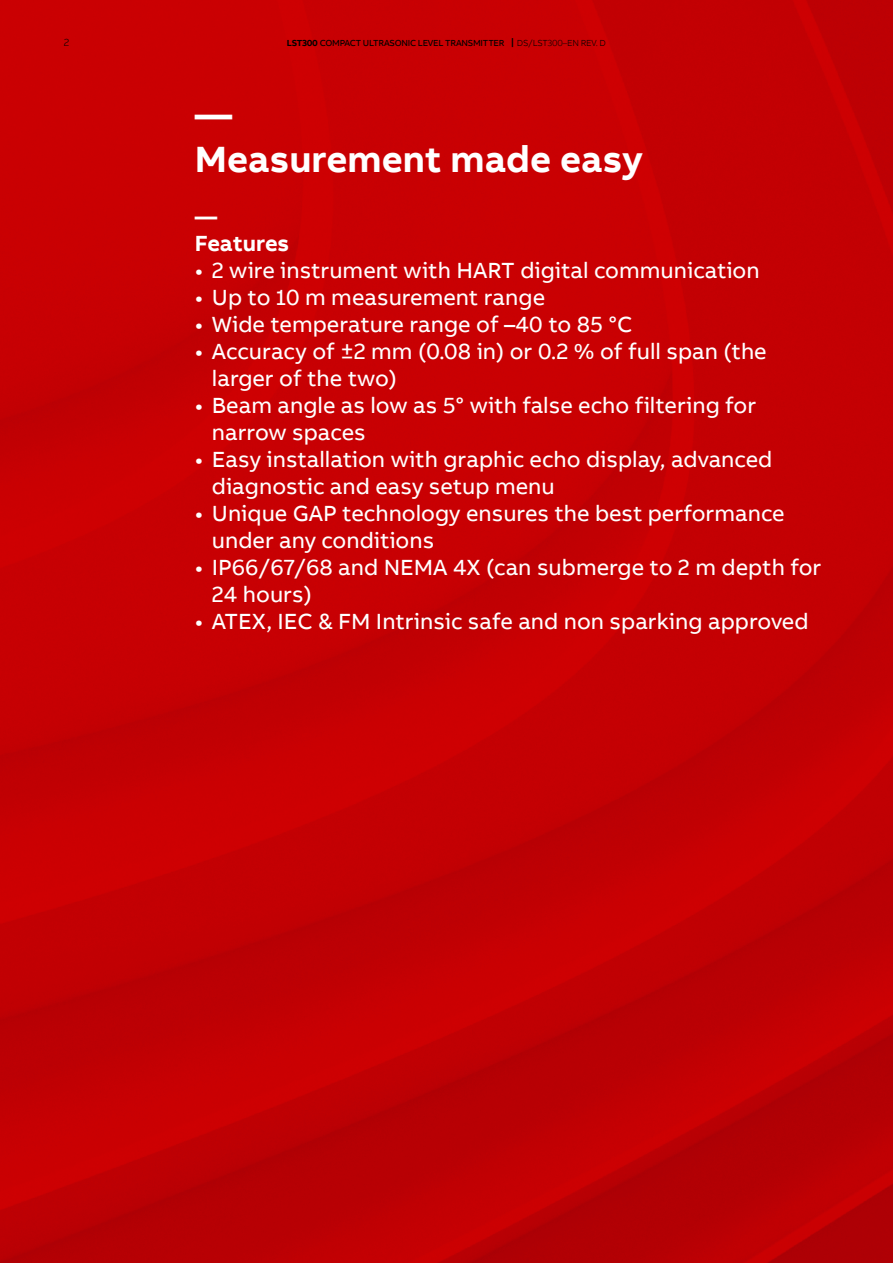
<style>
.page{position:relative;width:893px;height:1263px;background:#fff}
.page>*{position:absolute;margin:0;border:0;box-sizing:border-box;transform-origin:0 0}
.t1{font:700 37.5px/45px "AB Bvoice";color:#fff}
.t2{font:22.5px/27px "AB Bvoice";color:#fff}
.t3{font:700 22.5px/27px "AB Bvoice";color:#fff}
.t4{font:300 10.5px "AB Bvoice";color:#000}
.t5{font:9px "AB Bvoice";letter-spacing:-.025em;color:#000}
.s1{font-weight:700}
.s2{font-family:"AB Bvoice CNSG";font-weight:700}
.s3{font-weight:300}
.s4{font-family:"AB Bvoice CNSG"}
</style>
<div class="page">
<img style="left:0;top:0;width:893px;height:1263px">
<p class="t4" style="left:64px;top:36px;width:7px">2</p>
<p class="t5" style="left:287px;top:38px;width:321px"><span class="s1">LST300</span> COMPACT ULTRASONIC LEVEL TRANSMITTER<span class="s2">▕</span> <span class="s3">DS/LST300–EN REV. D</span></p>
<h1 class="t1" style="left:195px;top:92px;width:449px">—<br>Measurement made easy</h1>
<p class="t3" style="left:195px;top:203px;width:96px">—<br>Features</p>
<p class="t2" style="left:195px;top:257px;width:566px">• 2 wire instrument with HART digital communication</p>
<p class="t2" style="left:195px;top:284px;width:352px">• Up to 10 m measurement range</p>
<p class="t2" style="left:195px;top:311px;width:439px">• Wide temperature range of –40 to 85 <span class="s4">°</span>C</p>
<p class="t2" style="left:212px;top:338px;width:556px;text-indent:-17px">• Accuracy of <span class="s4">±</span>2 mm (0.08 in) or 0.2 % of full span (the larger of the two)</p>
<p class="t2" style="left:212px;top:392px;width:546px;text-indent:-17px">• Beam angle as low as 5<span class="s4">°</span> with false echo filtering for narrow spaces</p>
<p class="t2" style="left:212px;top:446px;width:562px;text-indent:-17px">• Easy installation with graphic echo display, advanced diagnostic and easy setup menu</p>
<p class="t2" style="left:212px;top:500px;width:574px;text-indent:-17px">• Unique GAP technology ensures the best performance under any conditions</p>
<p class="t2" style="left:212px;top:554px;width:611px;text-indent:-17px">• IP66/67/68 and NEMA 4X (can submerge to 2 m depth for<br>24 hours)</p>
<p class="t2" style="left:195px;top:608px;width:615px">• ATEX, IEC &amp; FM Intrinsic safe and non sparking approved</p>
</div>
